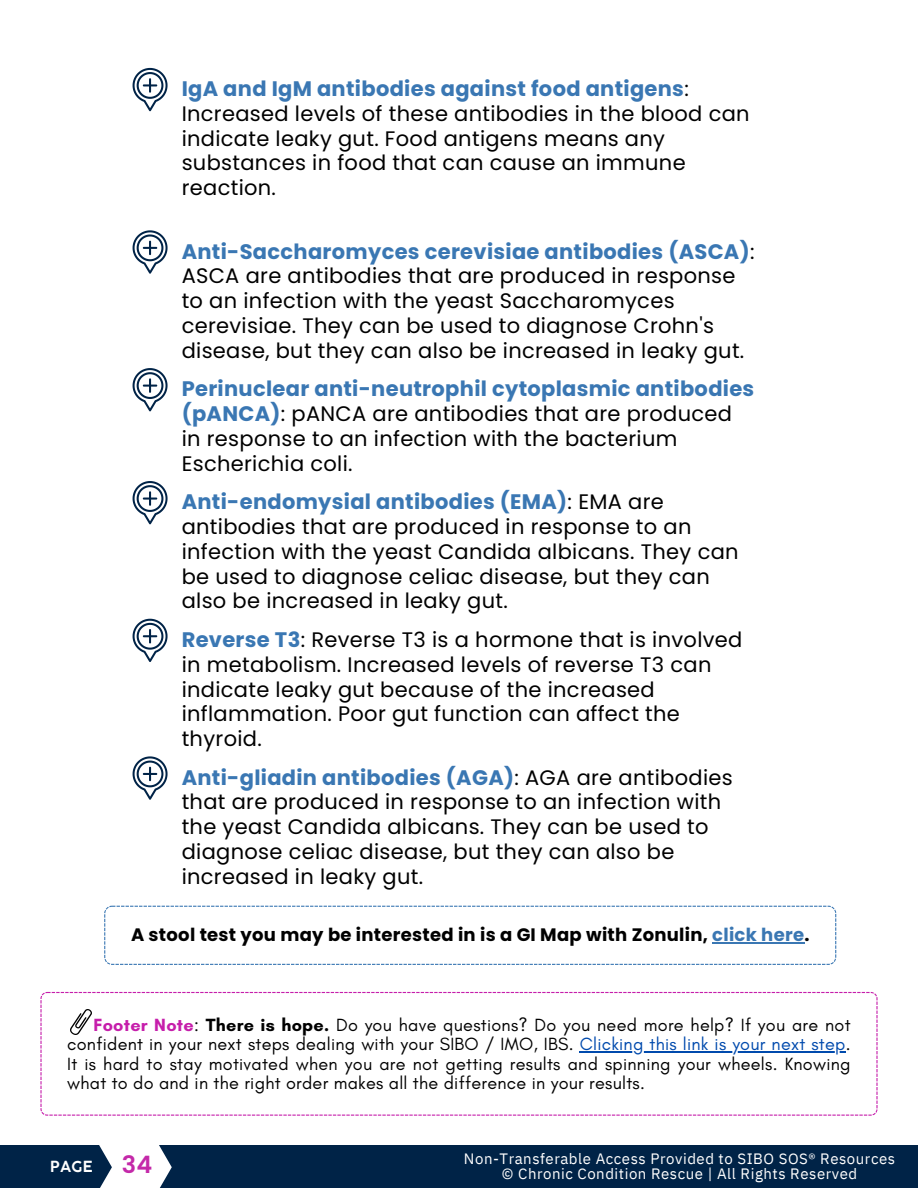
<style>
.page{position:relative;width:918px;height:1188px;background:#fff}
.page>*{position:absolute;margin:0;border:0;box-sizing:border-box;transform-origin:0 0}
.t1{font:600 24px "Poppins";color:#c429a9}
.t2{font:21px/24.8px "Poppins";letter-spacing:.015em;color:#000}
.t3{font:18px/19.2px "Glacial Indifference";letter-spacing:.015em;color:#000;text-align:right}
.t4{font:700 18px "Poppins";letter-spacing:.015em;color:#000}
.t5{font:15px/14.7px "IBM Plex Sans";letter-spacing:.035em;color:#fff;text-align:center}
.t6{font:600 15px "COCOGOOSE";color:#fff}
.s1{font-weight:700;color:#3a77b3}
.s2{color:#3a77b3}
.s3{font-weight:700;color:#c61eab}
.s4{font-weight:700}
.s5{color:#004aad}
</style>
<div class="page">
<div style="left:0;top:1146px;width:918px;height:42px;background:#002347"></div>
<svg style="left:98px;top:1145px;width:74px;height:43px"></svg>
<svg style="left:133px;top:68px;width:35px;height:43px"></svg>
<svg style="left:133px;top:230px;width:35px;height:44px"></svg>
<svg style="left:133px;top:368px;width:35px;height:43px"></svg>
<svg style="left:133px;top:481px;width:35px;height:43px"></svg>
<svg style="left:133px;top:619px;width:35px;height:43px"></svg>
<svg style="left:133px;top:756px;width:35px;height:44px"></svg>
<svg style="left:104px;top:906px;width:732px;height:59px"></svg>
<hr style="left:712px;top:943px;width:92px;height:1px;background:#3a77b3">
<svg style="left:40px;top:992px;width:837px;height:124px"></svg>
<hr style="left:580px;top:1052px;width:266px;height:1px;background:#004aad">
<img style="left:71px;top:1010px;width:20px;height:25px">
<h1 class="t2" style="left:182px;top:76px;width:570px"><span class="s1">IgA and IgM antibodies against food antigens</span>:<br>Increased levels of these antibodies in the blood can indicate leaky gut. Food antigens means any substances in food that can cause an immune reaction.</h1>
<p class="t2" style="left:182px;top:239px;width:574px"><span class="s1">Anti-Saccharomyces cerevisiae antibodies (ASCA)</span>:<br>ASCA are antibodies that are produced in response to an infection with the yeast Saccharomyces cerevisiae. They can be used to diagnose Crohn's disease, but they can also be increased in leaky gut.</p>
<h1 class="t2" style="left:182px;top:377px;width:574px"><span class="s1">Perinuclear anti-neutrophil cytoplasmic antibodies (pANCA)</span>: pANCA are antibodies that are produced in response to an infection with the bacterium Escherichia coli.</h1>
<p class="t2" style="left:182px;top:490px;width:558px"><span class="s1">Anti-endomysial antibodies (EMA)</span>: EMA are antibodies that are produced in response to an infection with the yeast Candida albicans. They can be used to diagnose celiac disease, but they can also be increased in leaky gut.</p>
<h1 class="t2" style="left:182px;top:627px;width:562px"><span class="s1">Reverse T3</span>: Reverse T3 is a hormone that is involved in metabolism. Increased levels of reverse T3 can indicate leaky gut because of the increased inflammation. Poor gut function can affect the thyroid.</h1>
<p class="t2" style="left:182px;top:765px;width:553px"><span class="s1">Anti-gliadin antibodies (AGA)</span>: AGA are antibodies that are produced in response to an infection with the yeast Candida albicans. They can be used to diagnose celiac disease, but they can also be increased in leaky gut.</p>
<h1 class="t4" style="left:131px;top:923px;width:680px">A stool test you may be interested in is a GI Map with Zonulin, <span class="s2">click here</span>.</h1>
<h2 class="t3" style="left:67px;top:1015px;width:785px"><span class="s3">Footer Note</span>: <span class="s4">There is hope.</span> Do you have questions? Do you need more help? If you are not confident in your next steps dealing with your SIBO / IMO, IBS. <span class="s5">Clicking this link is your next step</span>.</h2>
<p class="t3" style="left:67px;top:1054px;width:785px;text-align:left">It is hard to stay motivated when you are not getting results and spinning your wheels. Knowing what to do and in the right order makes all the difference in your results.</p>
<h1 class="t6" style="left:50px;top:1161px;width:44px">PAGE</h1>
<p class="t1" style="left:122px;top:1151px;width:32px">34</p>
<p class="t5" style="left:464px;top:1151px;width:433px">Non-Transferable Access Provided to SIBO SOS® Resources © Chronic Condition Rescue | All Rights Reserved</p>
</div>
